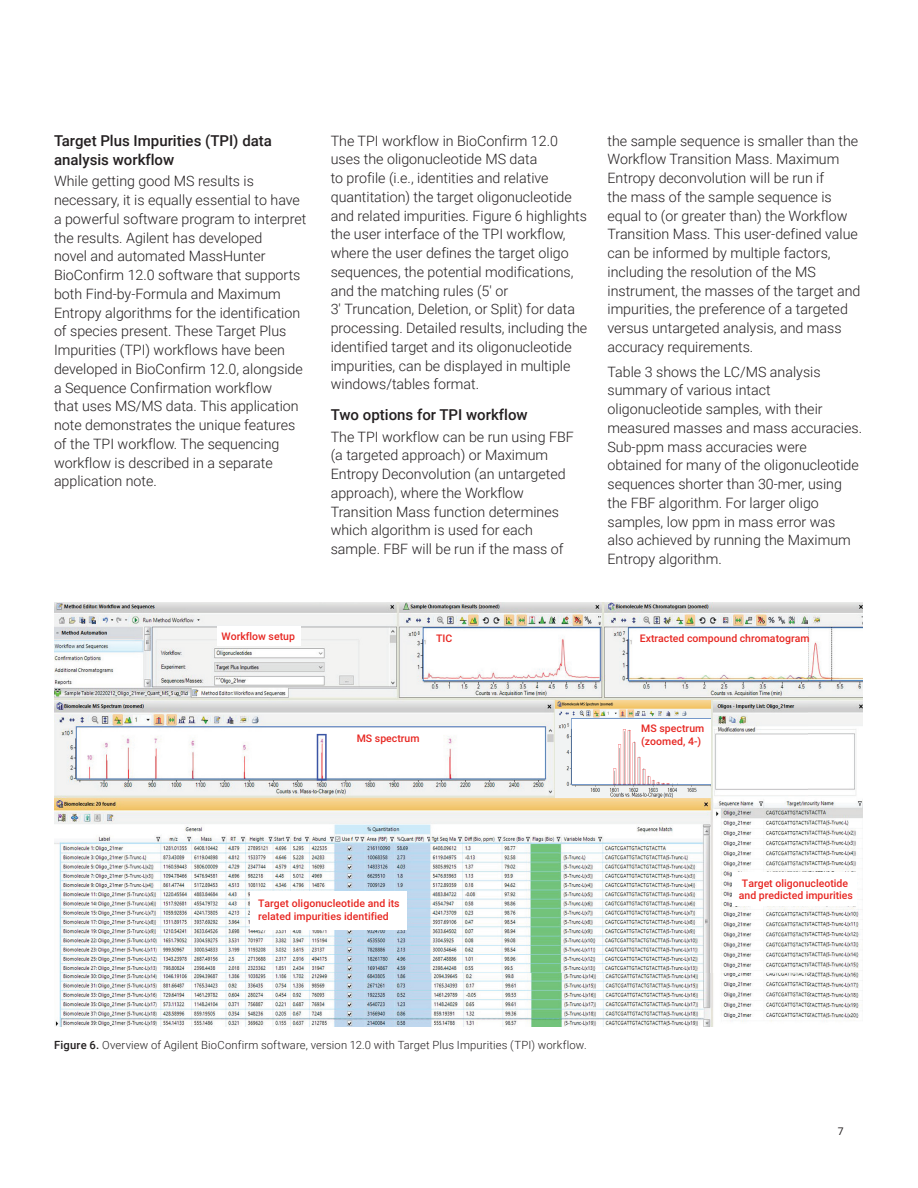
<style>
.page{position:relative;width:918px;height:1188px;background:#fff}
.page>*{position:absolute;margin:0;border:0;box-sizing:border-box;transform-origin:0 0}
.Header_2{font:500 15px/18.8px "Roboto";color:#231f20}
.Text{font:300 14.25px/18.8px "Roboto";color:#231f20}
.t1{font:300 11.25px "Roboto";letter-spacing:.01em;color:#231f20}
.t2{font:500 10.5px/12.6px "Roboto";letter-spacing:.005em;color:#e72621}
.t3{font:10.5px "Roboto";color:#231f20}
.s1{font-weight:500}
</style>
<div class="page">
<img style="left:54px;top:603px;width:808px;height:424px">
<img style="left:556px;top:700px;width:155px;height:98px">
<svg style="left:317px;top:734px;width:10px;height:47px"></svg>
<div style="left:250px;top:892px;width:156px;height:38px;background:#fff"></div>
<div style="left:732px;top:872px;width:125px;height:34px;background:#fff"></div>
<div style="left:217px;top:626px;width:84px;height:20px;background:#fff"></div>
<p class="Header_2" style="left:54px;top:131px;width:220px">Target Plus Impurities (TPI) data analysis workflow</p>
<p class="Text" style="left:54px;top:171px;width:254px">While getting good MS results is necessary, it is equally essential to have a powerful software program to interpret the results. Agilent has developed<br>novel and automated MassHunter BioConfirm 12.0 software that supports both Find-by-Formula and Maximum Entropy algorithms for the identification of species present. These Target Plus Impurities (TPI) workflows have been developed in BioConfirm 12.0, alongside a Sequence Confirmation workflow<br>that uses MS/MS data. This application note demonstrates the unique features of the TPI workflow. The sequencing workflow is described in a separate application note.</p>
<p class="Text" style="left:331px;top:131px;width:258px">The TPI workflow in BioConfirm 12.0 uses the oligonucleotide MS data<br>to profile (i.e., identities and relative quantitation) the target oligonucleotide and related impurities. Figure 6 highlights the user interface of the TPI workflow, where the user defines the target oligo sequences, the potential modifications, and the matching rules (5' or<br>3' Truncation, Deletion, or Split) for data processing. Detailed results, including the identified target and its oligonucleotide impurities, can be displayed in multiple windows/tables format.</p>
<p class="Header_2" style="left:331px;top:405px;width:199px">Two options for TPI workflow</p>
<p class="Text" style="left:331px;top:427px;width:245px">The TPI workflow can be run using FBF (a targeted approach) or Maximum Entropy Deconvolution (an untargeted approach), where the Workflow Transition Mass function determines which algorithm is used for each sample. FBF will be run if the mass of</p>
<p class="Text" style="left:608px;top:131px;width:254px">the sample sequence is smaller than the Workflow Transition Mass. Maximum Entropy deconvolution will be run if<br>the mass of the sample sequence is equal to (or greater than) the Workflow Transition Mass. This user-defined value can be informed by multiple factors, including the resolution of the MS instrument, the masses of the target and impurities, the preference of a targeted versus untargeted analysis, and mass accuracy requirements.</p>
<p class="Text" style="left:608px;top:362px;width:256px">Table 3 shows the LC/MS analysis summary of various intact oligonucleotide samples, with their measured masses and mass accuracies.<br>Sub-ppm mass accuracies were obtained for many of the oligonucleotide sequences shorter than 30-mer, using the FBF algorithm. For larger oligo samples, low ppm in mass error was also achieved by running the Maximum Entropy algorithm.</p>
<p class="t2" style="left:222px;top:629px;width:75px">Workflow setup</p>
<p class="t2" style="left:436px;top:632px;width:18px">TIC</p>
<p class="t2" style="left:640px;top:631px;width:171px">Extracted compound chromatogram</p>
<p class="t2" style="left:357px;top:732px;width:64px">MS spectrum</p>
<p class="t2" style="left:641px;top:722px;width:65px">MS spectrum (zoomed, 4-)</p>
<p class="t2" style="left:258px;top:897px;width:143px">Target oligonucleotide and its related impurities identified</p>
<p class="t1" style="left:54px;top:1037px;width:534px"><span class="s1">Figure 6.</span> Overview of Agilent BioConfirm software, version 12.0 with Target Plus Impurities (TPI) workflow.</p>
<p class="t2" style="left:739px;top:877px;width:116px;text-align:center">Target oligonucleotide and predicted impurities</p>
<p class="t3" style="left:838px;top:1124px;width:7px">7</p>
</div>
